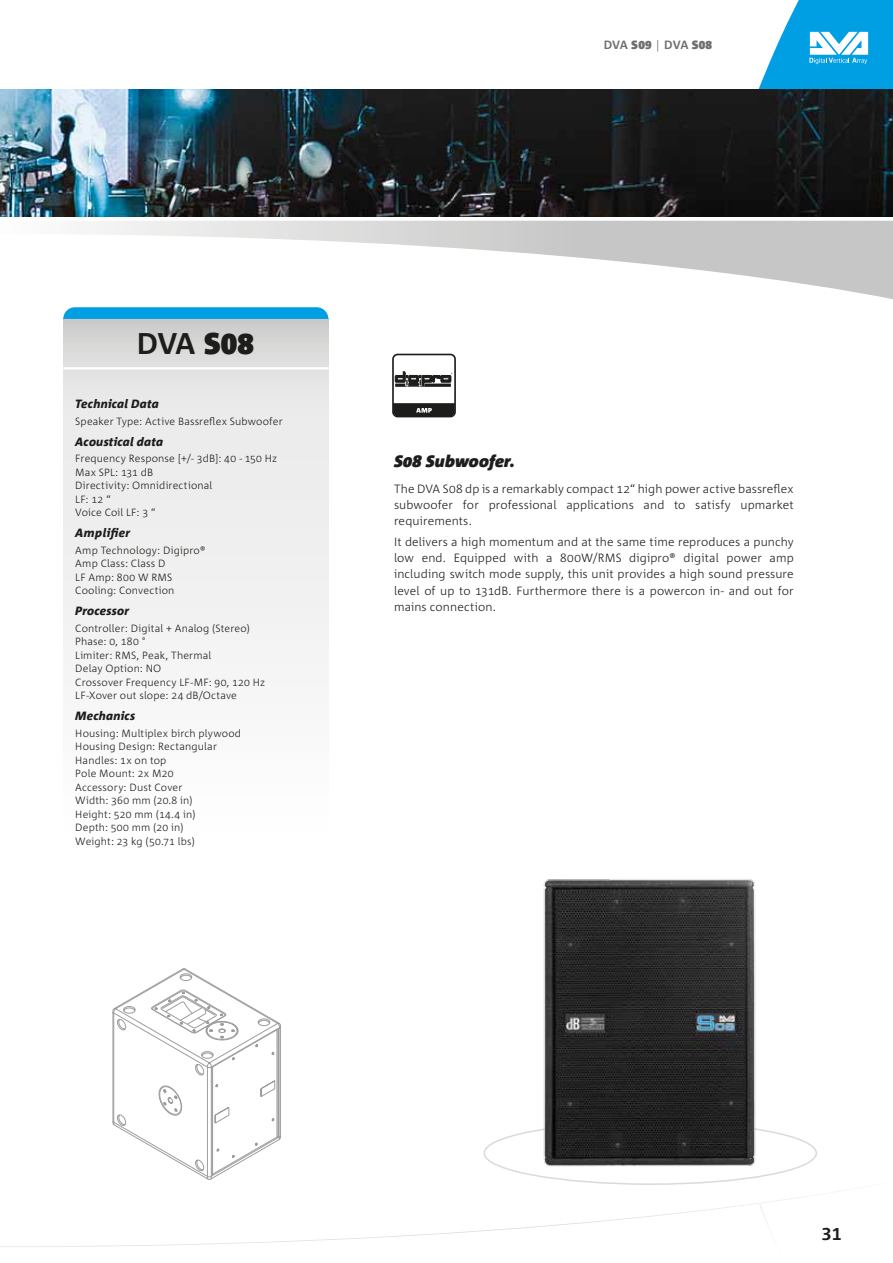
<style>
.page{position:relative;width:893px;height:1263px;background:#fff}
.page>*{position:absolute;margin:0;border:0;box-sizing:border-box;transform-origin:0 0}
.t1{font:700 30px "Corpid";color:#1d1d1b}
.t2{font:700 18px "Corpid Caps";color:#1d1d1b}
.t3{font:italic 900 16.5px "Corpid";color:#1d1d1b}
.t4{font:300 12px/16.2px "Corpid";letter-spacing:.01em;color:#1d1d1b;text-align:justify}
.t5{font:italic 800 12px "Corpid";letter-spacing:.01em;color:#1d1d1b}
.t6{font:700 12px "Corpid";letter-spacing:-.015em;color:#706f6f}
.t7{font:italic 800 12px "Corpid";letter-spacing:.03em;color:#1d1d1b}
.t8{font:300 10.5px/13.5px "Corpid";letter-spacing:.015em;color:#1d1d1b}
.s1{font-weight:900}
.s2{font-family:"Corpid Caps";font-weight:900}
.s3{font-weight:300}
</style>
<div class="page">
<svg style="left:758px;top:0;width:135px;height:89px"></svg>
<img style="left:537px;top:879px;width:227px;height:288px">
<div style="left:392px;top:354px;width:64px;height:63px;border:2px solid #1d1d1b;border-radius:5px"></div>
<svg style="left:393px;top:403px;width:62px;height:13px"></svg>
<svg style="left:394px;top:371px;width:58px;height:16px"></svg>
<div style="left:63px;top:319px;width:265px;height:551px;background:linear-gradient(to bottom,#e0e0df,#fff)"></div>
<hr style="left:63px;top:367px;width:266px;height:2px;background:#fff">
<svg style="left:63px;top:307px;width:265px;height:12px;background:#0ba2e3"></svg>
<svg style="left:112px;top:968px;width:169px;height:210px"></svg>
<img style="left:0;top:89px;width:893px;height:128px">
<svg style="left:96px;top:221px;width:797px;height:78px"></svg>
<svg style="left:0;top:1178px;width:807px;height:69px"></svg>
<svg style="left:758px;top:1202px;width:34px;height:45px"></svg>
<p class="t6" style="left:604px;top:39px;width:110px">DVA <span class="s1">S</span><span class="s2">09</span> <span class="s3">|</span> DVA <span class="s1">S</span><span class="s2">08</span></p>
<h1 class="t1" style="left:137px;top:327px;width:118px">DVA <span class="s1">S</span><span class="s2">08</span></h1>
<p class="t5" style="left:75px;top:397px;width:85px">Technical Data</p>
<p class="t8" style="left:75px;top:414px;width:209px">Speaker Type: Active Bassreflex Subwoofer</p>
<p class="t5" style="left:75px;top:435px;width:89px">Acoustical data</p>
<p class="t8" style="left:75px;top:452px;width:203px">Frequency Response [+/- 3dB]: 40 - 150 Hz<br>Max SPL: 131 dB<br>Directivity: Omnidirectional<br>LF: 12 “<br>Voice Coil LF: 3 “</p>
<p class="t7" style="left:75px;top:526px;width:57px">Amplifier</p>
<p class="t8" style="left:75px;top:543px;width:132px">Amp Technology: Digipro®<br>Amp Class: Class D<br>LF Amp: 800 W RMS<br>Cooling: Convection</p>
<p class="t5" style="left:75px;top:604px;width:55px">Processor</p>
<p class="t8" style="left:75px;top:621px;width:191px">Controller: Digital + Analog (Stereo)<br>Phase: 0, 180 °<br>Limiter: RMS, Peak, Thermal<br>Delay Option: NO<br>Crossover Frequency LF-MF: 90, 120 Hz<br>LF-Xover out slope: 24 dB/Octave</p>
<p class="t5" style="left:75px;top:709px;width:61px">Mechanics</p>
<p class="t8" style="left:75px;top:726px;width:167px">Housing: Multiplex birch plywood<br>Housing Design: Rectangular<br>Handles: 1x on top<br>Pole Mount: 2x M20<br>Accessory: Dust Cover<br>Width: 360 mm (20.8 in)<br>Height: 520 mm (14.4 in)<br>Depth: 500 mm (20 in)<br>Weight: 23 kg (50.71 lbs)</p>
<h3 class="t3" style="left:394px;top:452px;width:122px">S08 Subwoofer.</h3>
<p class="t4" style="left:394px;top:480px;width:401px">The DVA S08 dp is a remarkably compact 12“ high power active bassreflex subwoofer for professional applications and to satisfy upmarket requirements.</p>
<p class="t4" style="left:394px;top:534px;width:401px">It delivers a high momentum and at the same time reproduces a punchy low end. Equipped with a 800W/RMS digipro® digital power amp including switch mode supply, this unit provides a high sound pressure level of up to 131dB. Furthermore there is a powercon in- and out for mains connection.</p>
<h2 class="t2" style="left:822px;top:1224px;width:21px">31</h2>
</div>
